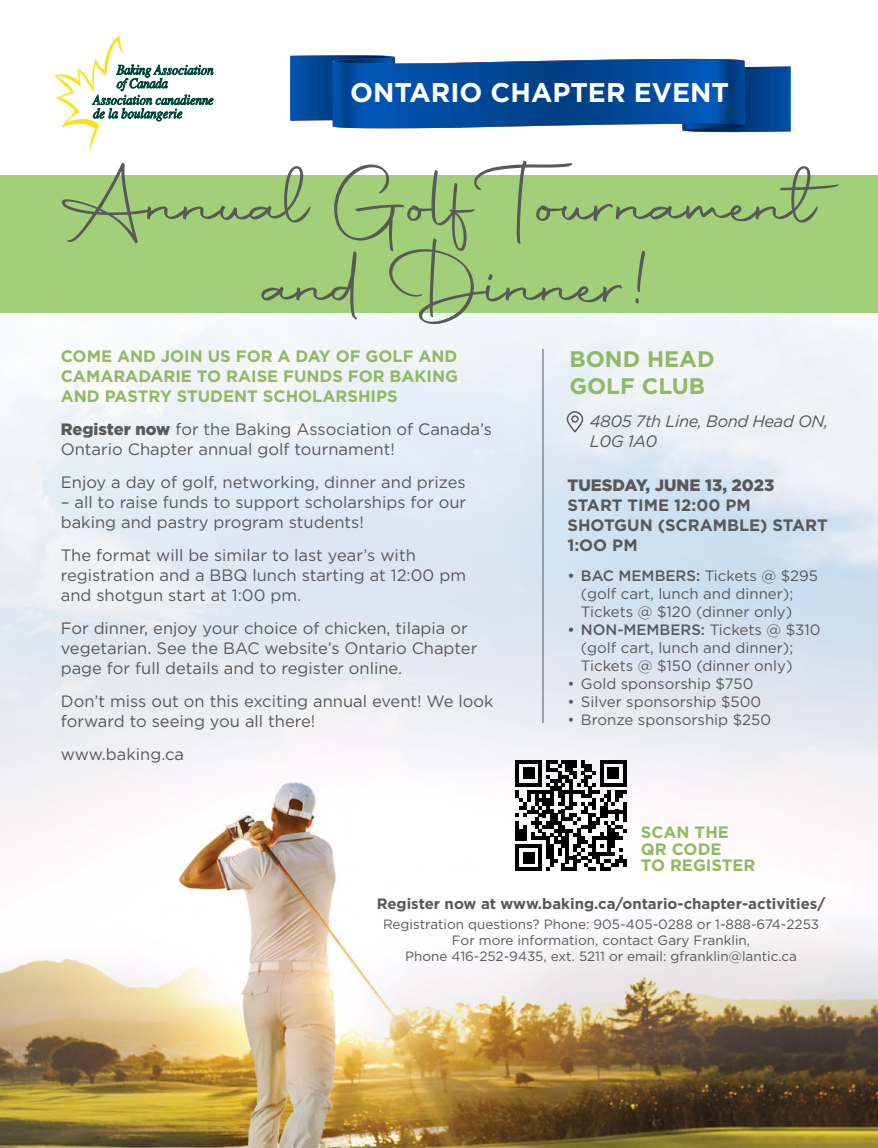
<style>
.page{position:relative;width:878px;height:1148px;background:#fff}
.page>*{position:absolute;margin:0;border:0;box-sizing:border-box;transform-origin:0 0}
.t1{font:84px/81px "Autography";letter-spacing:-.01em;color:#58595b;text-align:center}
.t2{font:700 27px "Gotham";color:#fff}
.t3{font:700 22.5px/27px "Gotham";color:#91b961}
.t4{font:16.5px/19.8px "Gotham";color:#58595b}
.t5{font:700 16.5px/19.8px "Gotham";color:#91b961;text-align:justify}
.t6{font:700 16.5px/19.8px "Gotham";color:#58595b}
.t7{font:italic 16.5px/19.5px "Gotham";letter-spacing:-.025em;color:#58595b}
.t8{font:900 16.5px "Gotham";color:#58595b}
.t9{font:15px/18px "Gotham";color:#58595b}
.t10{font:700 15px "Gotham";color:#58595b}
.t11{font:13.5px/16.2px "Gotham";color:#58595b;text-align:center}
.s1{font-weight:900}
.s2{font-weight:500}
</style>
<div class="page">
<img style="left:0;top:313px;width:878px;height:835px">
<svg style="left:566px;top:411px;width:17px;height:21px"></svg>
<hr style="left:542px;top:349px;width:1px;height:374px;background:#58595b">
<svg style="left:515px;top:760px;width:111px;height:111px"></svg>
<svg style="left:54px;top:35px;width:159px;height:114px"></svg>
<div style="left:0;top:176px;width:878px;height:137px;background:#a1d078"></div>
<svg style="left:290px;top:55px;width:500px;height:77px;background:#2160a7"></svg>
<h2 class="t2" style="left:350px;top:74px;width:380px">ONTARIO CHAPTER EVENT</h2>
<h1 class="t1" style="left:61px;top:164px;width:756px">Annual Golf Tournament and Dinner!</h1>
<p class="t5" style="left:61px;top:346px;width:399px">COME AND JOIN US FOR A DAY OF GOLF AND CAMARADARIE TO RAISE FUNDS FOR BAKING AND PASTRY STUDENT SCHOLARSHIPS</p>
<p class="t4" style="left:61px;top:419px;width:433px"><span class="s1">Register now</span> for the Baking Association of Canada’s<br>Ontario Chapter annual golf tournament!</p>
<p class="t4" style="left:61px;top:472px;width:406px">Enjoy a day of golf, networking, dinner and prizes</p>
<p class="t4" style="left:61px;top:492px;width:407px">– all to raise funds to support scholarships for our baking and pastry program students!</p>
<p class="t4" style="left:61px;top:545px;width:407px">The format will be similar to last year’s with registration and a BBQ lunch starting at 12:00 pm and shotgun start at 1:00 pm.</p>
<p class="t4" style="left:61px;top:618px;width:418px">For dinner, enjoy your choice of chicken, tilapia or vegetarian. See the BAC website’s Ontario Chapter page for full details and to register online.</p>
<p class="t4" style="left:61px;top:691px;width:434px">Don’t miss out on this exciting annual event! We look forward to seeing you all there!</p>
<p class="t4" style="left:61px;top:744px;width:125px">www.baking.ca</p>
<h3 class="t3" style="left:569px;top:345px;width:147px">BOND HEAD<br>GOLF CLUB</h3>
<p class="t7" style="left:589px;top:411px;width:240px">4805 7th Line, Bond Head ON,<br>L0G 1A0</p>
<p class="t8" style="left:567px;top:474px;width:208px">TUESDAY, JUNE 13, 2023</p>
<p class="t6" style="left:567px;top:495px;width:262px">START TIME 12:00 PM<br>SHOTGUN (SCRAMBLE) START<br>1:OO PM</p>
<p class="t9" style="left:581px;top:566px;width:239px;text-indent:-14px"><span class="s2">• BAC MEMBERS:</span> Tickets @ $295 (golf cart, lunch and dinner);<br>Tickets @ $120 (dinner only)</p>
<p class="t9" style="left:581px;top:620px;width:241px;text-indent:-14px"><span class="s2">• NON-MEMBERS:</span> Tickets @ $310 (golf cart, lunch and dinner);<br>Tickets @ $150 (dinner only)</p>
<p class="t9" style="left:567px;top:674px;width:187px">• Gold sponsorship $750</p>
<p class="t9" style="left:567px;top:692px;width:195px">• Silver sponsorship $500</p>
<p class="t9" style="left:567px;top:710px;width:205px">• Bronze sponsorship $250</p>
<p class="t5" style="left:640px;top:824px;width:116px;line-height:16.5px;text-align:left">SCAN THE<br>QR CODE<br>TO REGISTER</p>
<p class="t10" style="left:377px;top:894px;width:450px">Register now at www.baking.ca/ontario-chapter-activities/</p>
<p class="t11" style="left:383px;top:915px;width:437px">Registration questions? Phone: 905-405-0288 or 1-888-674-2253<br>For more information, contact Gary Franklin,<br>Phone 416-252-9435, ext. 5211 or email: gfranklin@lantic.ca</p>
</div>
